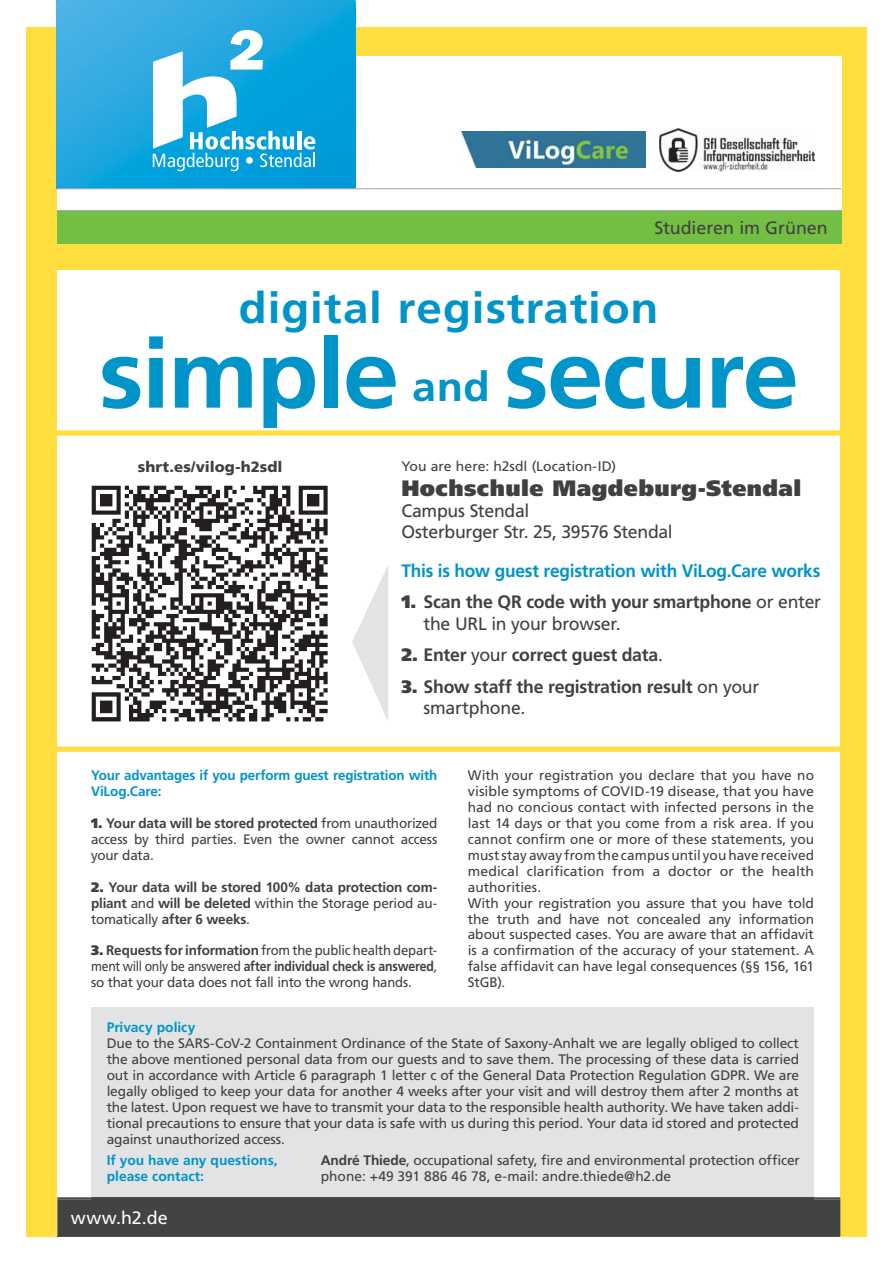
<style>
.page{position:relative;width:893px;height:1263px;background:#fff}
.page>*{position:absolute;margin:0;border:0;box-sizing:border-box;transform-origin:0 0}
.t1{font:700 96.6px "Frutiger LT";letter-spacing:-.02em;color:#0094c9;scale:1.05 1}
.t2{font:700 43.2px "Frutiger LT";letter-spacing:.015em;color:#0094c9;scale:1.06 1}
.t3{font:700 41.1px "Frutiger LT";color:#0094c9;scale:1.05 1}
.t4{font:900 22.2px "Frutiger LT";letter-spacing:.02em;color:#404041}
.t5{font:700 18px/21.1px "Frutiger LT";letter-spacing:-.01em;color:#404041}
.t6{font:700 18px "Frutiger LT";letter-spacing:-.01em;color:#0094c9;scale:.96 1}
.t7{font:18px/21.1px "Frutiger LT";letter-spacing:-.02em;color:#404041}
.t8{font:17.85px "Frutiger LT";letter-spacing:-.005em;color:#404041}
.t9{font:17.85px "Frutiger LT";letter-spacing:.02em;color:#fff}
.t10{font:900 14.85px "Frutiger LT";letter-spacing:.005em;color:#404041}
.t11{font:13.8px/15.9px "Frutiger LT";letter-spacing:-.005em;color:#404041;text-align:justify}
.t12{font:13.8px/15.9px "Frutiger LT";letter-spacing:-.005em;color:#404041;text-align:justify;scale:.95 1}
.t13{font:700 13.8px/15.9px "Frutiger LT";letter-spacing:-.015em;color:#404041;text-align:justify}
.t14{font:700 13.8px/15.9px "Frutiger LT";letter-spacing:-.01em;color:#0094c9}
.s1{font-weight:900}
.s2{font-weight:400}
.s3{font-weight:700}
</style>
<div class="page">
<div style="left:26px;top:27px;width:841px;height:1210px;background:#ffde40"></div>
<div style="left:57px;top:271px;width:783px;height:966px;background:#fff"></div>
<div style="left:92px;top:1007px;width:722px;height:195px;background:#e2e3e4"></div>
<div style="left:57px;top:57px;width:784px;height:153px;background:#fff"></div>
<svg style="left:57px;top:0;width:298px;height:188px;background:#20a6df"></svg>
<svg style="left:153px;top:30px;width:162px;height:141px"></svg>
<div style="left:57px;top:211px;width:784px;height:33px;background:#72bf44"></div>
<hr style="left:57px;top:188px;width:784px;height:1px;background:#a7a9ac">
<hr style="left:57px;top:210px;width:784px;height:1px;background:#a7a9ac">
<img style="left:659px;top:128px;width:156px;height:43px">
<img style="left:462px;top:132px;width:183px;height:36px">
<div style="left:39px;top:430px;width:820px;height:6px;background:#ffde40"></div>
<div style="left:39px;top:747px;width:820px;height:5px;background:#ffde40"></div>
<hr style="left:57px;top:1236px;width:783px;height:1px;background:#606163">
<div style="left:57px;top:1197px;width:783px;height:39px;background:#434344"></div>
<hr style="left:92px;top:1199px;width:722px;height:3px;background:#424243">
<svg style="left:352px;top:566px;width:36px;height:155px"></svg>
<img style="left:91px;top:485px;width:237px;height:237px">
<p class="t8" style="left:654px;top:220px;width:175px">Studieren im Grünen</p>
<h2 class="t2" style="left:239px;top:289px;width:397px">digital registration</h2>
<h1 class="t1" style="left:99px;top:333px;width:288px">simple</h1>
<h1 class="t1" style="left:504px;top:333px;width:283px">secure</h1>
<h3 class="t3" style="left:412px;top:369px;width:76px">and</h3>
<p class="t10" style="left:138px;top:460px;width:146px">shrt.es/vilog-h2sdl</p>
<p class="t11" style="left:401px;top:458px;width:216px">You are here: h2sdl (Location-ID)</p>
<h3 class="t4" style="left:401px;top:479px;width:401px">Hochschule Magdeburg-Stendal</h3>
<h3 class="t7" style="left:401px;top:501px;width:273px">Campus Stendal<br>Osterburger Str. 25, 39576 Stendal</h3>
<h3 class="t6" style="left:401px;top:563px;width:438px">This is how guest registration with ViLog.Care works</h3>
<h3 class="t5" style="left:424px;top:593px;width:399px;text-indent:-22px"><span class="s1">1.</span> Scan the QR code with your smartphone <span class="s2">or enter the URL in your browser.</span></h3>
<h3 class="t5" style="left:401px;top:646px;width:263px"><span class="s1">2.</span> Enter <span class="s2">your</span> correct guest data<span class="s2">.</span></h3>
<h3 class="t5" style="left:424px;top:677px;width:337px;text-indent:-22px"><span class="s1">3.</span> Show staff the registration result <span class="s2">on your smartphone.</span></h3>
<p class="t14" style="left:91px;top:768px;width:348px">Your advantages if you perform guest registration with<br>ViLog.Care:</p>
<p class="t11" style="left:91px;top:816px;width:348px"><span class="s1">1.</span> <span class="s3">Your data will be stored protected</span> from unauthorized access by third parties. Even the owner cannot access your data.</p>
<p class="t13" style="left:91px;top:880px;width:348px"><span class="s1">2.</span> Your data will be stored 100% data protection com&shy;pliant <span class="s2">and</span> will be deleted <span class="s2">within the Storage period au&shy;tomatically</span> after 6 weeks<span class="s2">.</span></p>
<p class="t12" style="left:91px;top:943px;width:366px"><span class="s1">3.</span> <span class="s3">Requests for information</span> from the public health depart&shy;ment will only be answered <span class="s3">after individual check is answered</span>, so that your data does not fall into the wrong hands.</p>
<p class="t11" style="left:468px;top:768px;width:348px;text-align:left">With your registration you declare that you have no visible symptoms of COVID-19 disease, that you have had no concious contact with infected persons in the last 14 days or that you come from a risk area. If you cannot confirm one or more of these statements, you must stay away from the campus until you have received medical clarification from a doctor or the health authorities.<br>With your registration you assure that you have told the truth and have not concealed any information about suspected cases. You are aware that an affidavit is a confirmation of the accuracy of your statement. A false affidavit can have legal consequences (§§ 156, 161<br>StGB).</p>
<p class="t14" style="left:107px;top:1020px;width:90px">Privacy policy</p>
<p class="t11" style="left:107px;top:1036px;width:694px">Due to the SARS-CoV-2 Containment Ordinance of the State of Saxony-Anhalt we are legally obliged to collect the above mentioned personal data from our guests and to save them. The processing of these data is carried out in accordance with Article 6 paragraph 1 letter c of the General Data Protection Regulation GDPR. We are legally obliged to keep your data for another 4 weeks after your visit and will destroy them after 2 months at the latest. Upon request we have to transmit your data to the responsible health authority. We have taken addi&shy;tional precautions to ensure that your data is safe with us during this period. Your data id stored and protected against unauthorized access.</p>
<p class="t14" style="left:107px;top:1153px;width:172px">If you have any questions,</p>
<p class="t11" style="left:321px;top:1153px;width:481px"><span class="s3">André Thiede</span>, occupational safety, fire and environmental protection officer</p>
<p class="t14" style="left:107px;top:1169px;width:99px">please contact:</p>
<p class="t11" style="left:321px;top:1169px;width:352px">phone: +49 391 886 46 78, e-mail: andre.thiede@h2.de</p>
<p class="t9" style="left:71px;top:1210px;width:98px">www.h2.de</p>
</div>
